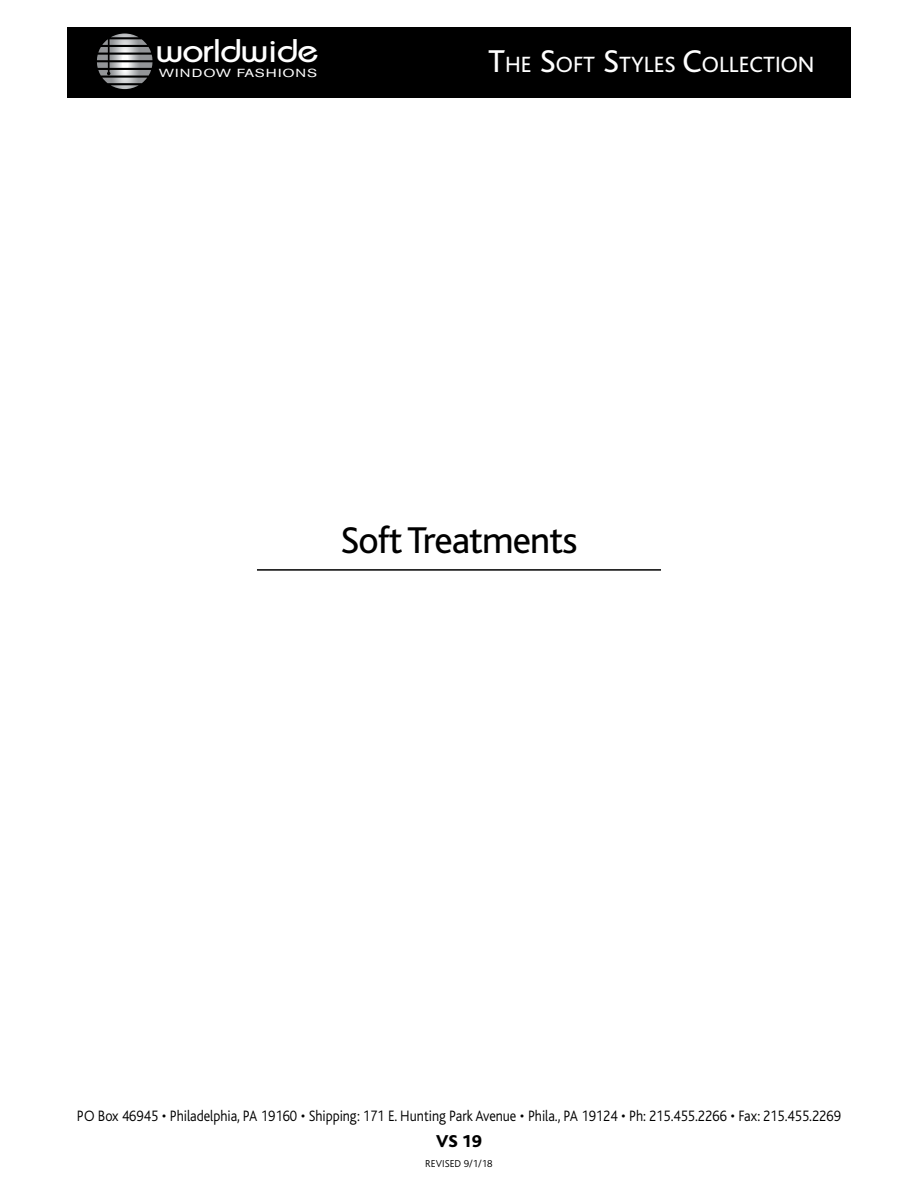
<style>
.page{position:relative;width:918px;height:1188px;background:#fff}
.page>*{position:absolute;margin:0;border:0;box-sizing:border-box;transform-origin:0 0}
.t1{font:39px "Bliss";letter-spacing:-.025em;color:#000}
.t2{font:500 32.85px "Bauhaus";letter-spacing:-.02em;color:#fff;scale:1.16 1}
.t3{font:23.1px "Bliss";color:#fff}
.t4{font:800 18px "Bliss";color:#000}
.t5{font:300 15.75px "Bliss";letter-spacing:-.005em;color:#000;scale:.9 1}
.t6{font:11.55px "Akzidenz Grotesk BE";letter-spacing:.065em;color:#fff;scale:1.3 1}
.t7{font:300 10.5px "Bliss";color:#000}
.s1{font-size:33px}
</style>
<div class="page">
<div style="left:68px;top:27px;width:783px;height:71px;background:#000"></div>
<svg style="left:97px;top:34px;width:55px;height:55px"></svg>
<hr style="left:257px;top:569px;width:404px;height:2px;background:#000">
<h2 class="t2" style="left:156px;top:31px;width:142px">worldwide</h2>
<h3 class="t3" style="left:488px;top:52px;width:328px"><span class="s1">T</span>HE <span class="s1">S</span>OFT <span class="s1">S</span>TYLES <span class="s1">C</span>OLLECTION</h3>
<p class="t6" style="left:159px;top:66px;width:124px">WINDOW FASHIONS</p>
<h1 class="t1" style="left:341px;top:519px;width:238px">SoftTreatments</h1>
<p class="t5" style="left:77px;top:1107px;width:851px">PO Box 46945 • Philadelphia, PA 19160 • Shipping: 171 E. Hunting Park Avenue • Phila., PA 19124 • Ph: 215.455.2266 • Fax: 215.455.2269</p>
<p class="t7" style="left:425px;top:1158px;width:69px">REVISED 9/1/18</p>
<p class="t4" style="left:436px;top:1131px;width:47px">VS 19</p>
</div>
